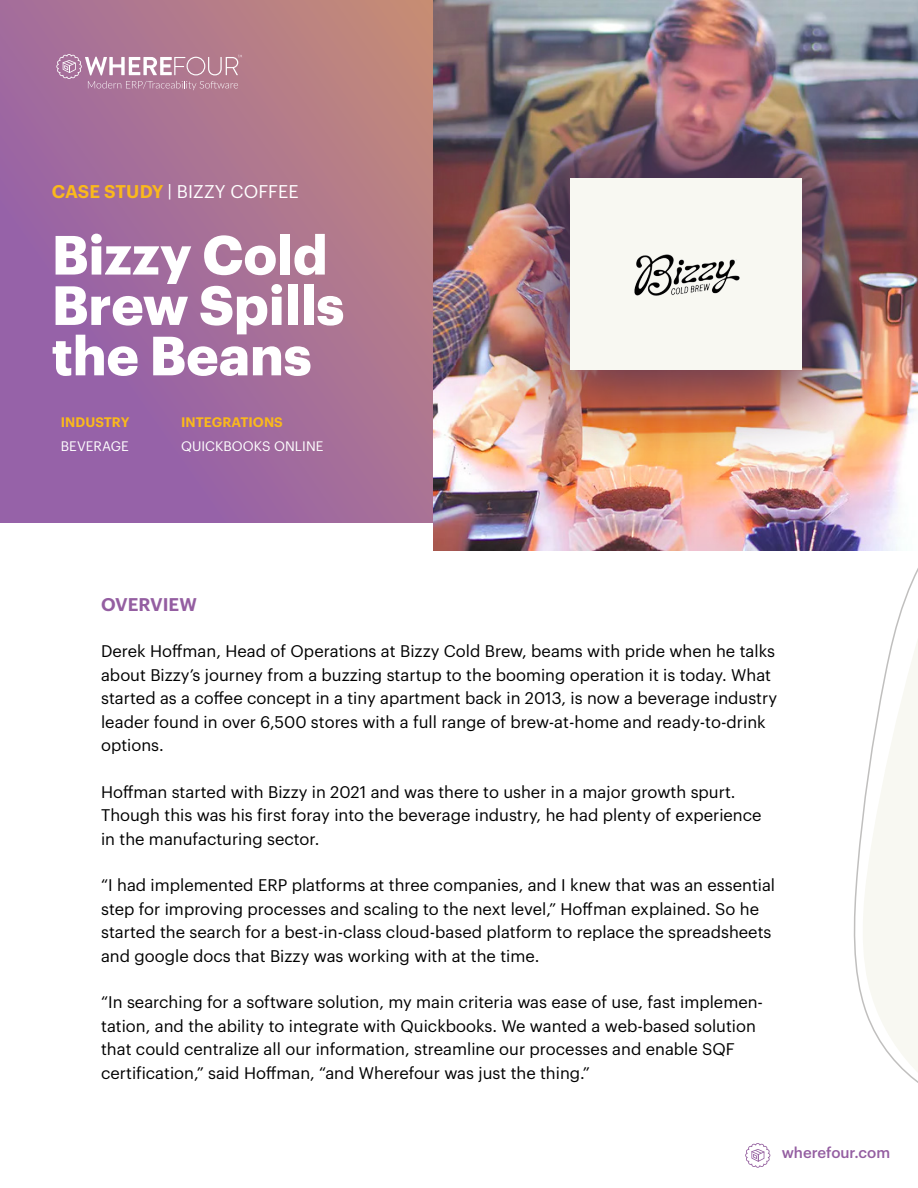
<style>
.page{position:relative;width:918px;height:1188px;background:#fff}
.page>*{position:absolute;margin:0;border:0;box-sizing:border-box;transform-origin:0 0}
.t1{font:700 54px/50.4px "Graphik";color:#fff}
.t2{font:18px "Graphik";letter-spacing:.005em;color:#fff}
.t3{font:600 18px "Graphik";color:#945ea1}
.t4{font:16.5px/23.4px "Graphik";color:#000}
.t5{font:500 15px "Graphik Trial";color:#945ea1}
.t6{font:13.5px "Graphik";letter-spacing:.005em;color:#fff}
.t7{font:600 13.5px "Graphik";letter-spacing:.005em;color:#fab91c}
.s1{font-weight:600;color:#fab91c}
</style>
<div class="page">
<svg style="left:0;top:0;width:433px;height:523px;background:#a77097"></svg>
<svg style="left:853px;top:568px;width:65px;height:515px"></svg>
<svg style="left:56px;top:54px;width:186px;height:36px;background:#bc8fa7"></svg>
<svg style="left:745px;top:1143px;width:25px;height:25px"></svg>
<img style="left:433px;top:0;width:485px;height:551px">
<img style="left:473px;top:82px;width:425px;height:384px">
<div style="left:570px;top:178px;width:232px;height:192px;background:#f8f8f2"></div>
<img style="left:634px;top:254px;width:106px;height:42px">
<p class="t2" style="left:52px;top:178px;width:248px"><span class="s1">CASE STUDY</span> | BIZZY COFFEE</p>
<h1 class="t1" style="left:52px;top:225px;width:294px">Bizzy Cold<br>Brew Spills the Beans</h1>
<p class="t7" style="left:61px;top:411px;width:70px">INDUSTRY</p>
<p class="t6" style="left:61px;top:436px;width:69px">BEVERAGE</p>
<p class="t7" style="left:181px;top:411px;width:103px">INTEGRATIONS</p>
<p class="t6" style="left:181px;top:436px;width:144px">QUICKBOOKS ONLINE</p>
<p class="t3" style="left:101px;top:591px;width:97px">OVERVIEW</p>
<p class="t4" style="left:101px;top:638px;width:678px">Derek Hoffman, Head of Operations at Bizzy Cold Brew, beams with pride when he talks about Bizzy’s journey from a buzzing startup to the booming operation it is today. What started as a coffee concept in a tiny apartment back in 2013, is now a beverage industry leader found in over 6,500 stores with a full range of brew-at-home and ready-to-drink options.</p>
<p class="t4" style="left:101px;top:779px;width:662px">Hoffman started with Bizzy in 2021 and was there to usher in a major growth spurt.<br>Though this was his first foray into the beverage industry, he had plenty of experience in the manufacturing sector.</p>
<p class="t4" style="left:101px;top:872px;width:676px">“I had implemented ERP platforms at three companies, and I knew that was an essential step for improving processes and scaling to the next level,” Hoffman explained. So he started the search for a best-in-class cloud-based platform to replace the spreadsheets and google docs that Bizzy was working with at the time.</p>
<p class="t4" style="left:101px;top:989px;width:664px">“In searching for a software solution, my main criteria was ease of use, fast implemen&shy;tation, and the ability to integrate with Quickbooks. We wanted a web-based solution that could centralize all our information, streamline our processes and enable SQF certification,” said Hoffman, “and Wherefour was just the thing.”</p>
<p class="t5" style="left:782px;top:1146px;width:110px">wherefour.com</p>
</div>
